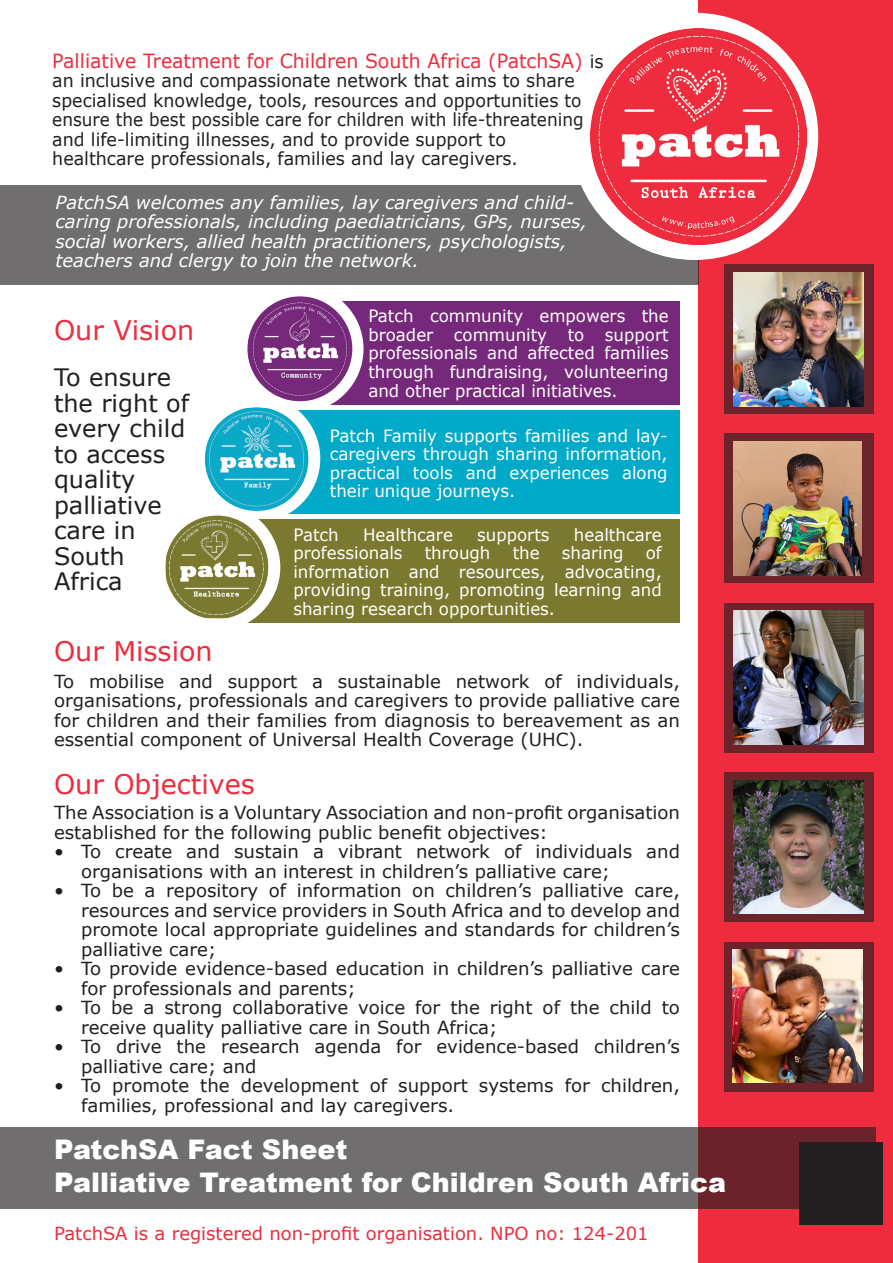
<style>
.page{position:relative;width:893px;height:1263px;background:#fff}
.page>*{position:absolute;margin:0;border:0;box-sizing:border-box;transform-origin:0 0}
.t1{font:900 27px "Arial";color:#fff}
.t2{font:27px "Verdana";color:#ee2c3e}
.t3{font:24px/25.5px "Verdana";color:#231f20}
.t4{font:19.5px "Verdana";color:#ee2c3e}
.t5{font:18px/19.5px "Verdana";color:#231f20}
.t6{font:italic 18px/19.5px "Verdana";color:#fff}
.t7{font:18px "Verdana";color:#ee2c3e}
.t8{font:16.95px/18.6px "Verdana";color:#fff;text-align:justify}
.s1{font-size:18px;color:#231f20}
</style>
<div class="page">
<div style="left:698px;top:0;width:195px;height:1263px;background:#ee2c3e"></div>
<div style="left:0;top:185px;width:698px;height:100px;background:#706e6e"></div>
<svg style="left:0;top:1127px;width:875px;height:82px;background:#6f6364"></svg>
<div style="left:724px;top:265px;width:149px;height:149px;background:linear-gradient(to right,#6c232a,#6c232a)"></div>
<img style="left:734px;top:273px;width:129px;height:133px">
<div style="left:724px;top:603px;width:149px;height:149px;background:linear-gradient(to right,#6c232a,#6c232a)"></div>
<img style="left:734px;top:611px;width:129px;height:133px">
<div style="left:724px;top:434px;width:149px;height:149px;background:linear-gradient(to right,#6c232a,#6c232a)"></div>
<img style="left:734px;top:442px;width:128px;height:133px">
<div style="left:724px;top:772px;width:149px;height:150px;background:#6c232a"></div>
<img style="left:734px;top:780px;width:129px;height:134px">
<svg style="left:724px;top:942px;width:149px;height:149px;background:#722b30"></svg>
<img style="left:733px;top:949px;width:129px;height:133px">
<div style="left:330px;top:301px;width:350px;height:103px;background:#76297a"></div>
<div style="left:236px;top:285px;width:128px;height:127px;background:#fff;border-radius:50%"></div>
<img style="left:250px;top:299px;width:101px;height:101px">
<div style="left:287px;top:411px;width:393px;height:103px;background:#00aac8"></div>
<div style="left:193px;top:395px;width:127px;height:127px;background:#fff;border-radius:50%"></div>
<img style="left:206px;top:408px;width:102px;height:102px">
<div style="left:247px;top:519px;width:433px;height:103px;background:#7b7930"></div>
<div style="left:153px;top:503px;width:127px;height:128px;background:#fff;border-radius:50%"></div>
<img style="left:166px;top:516px;width:102px;height:102px">
<div style="left:247px;top:296px;width:105px;height:105px;border:3px solid #77297a;border-radius:50%"></div>
<div style="left:799px;top:1142px;width:84px;height:82px;background:#231f20"></div>
<div style="left:571px;top:13px;width:247px;height:247px;background:#fff;border-radius:50%"></div>
<img style="left:590px;top:28px;width:216px;height:216px">
<p class="t4" style="left:52px;top:47px;width:553px">Palliative Treatment for Children South Africa (PatchSA) <span class="s1">is</span></p>
<p class="t5" style="left:52px;top:71px;width:533px">an inclusive and compassionate network that aims to share specialised knowledge, tools, resources and opportunities to ensure the best possible care for children with life-threatening and life-limiting illnesses, and to provide support to healthcare professionals, families and lay caregivers.</p>
<p class="t6" style="left:56px;top:192px;width:533px">PatchSA welcomes any families, lay caregivers and child&shy;caring professionals, including paediatricians, GPs, nurses, social workers, allied health practitioners, psychologists, teachers and clergy to join the network.</p>
<p class="t8" style="left:368px;top:307px;width:302px">Patch community empowers the broader community to support professionals and affected families through fundraising, volunteering and other practical initiatives.</p>
<p class="t8" style="left:330px;top:426px;width:339px">Patch Family supports families and lay&shy;caregivers through sharing information, practical tools and experiences along their unique journeys.</p>
<p class="t8" style="left:293px;top:525px;width:47px">Patch</p>
<p class="t8" style="left:363px;top:525px;width:91px">Healthcare</p>
<p class="t8" style="left:477px;top:525px;width:74px">supports</p>
<p class="t8" style="left:574px;top:525px;width:89px">healthcare</p>
<p class="t8" style="left:293px;top:543px;width:111px">professionals</p>
<p class="t8" style="left:425px;top:543px;width:67px">through</p>
<p class="t8" style="left:513px;top:543px;width:29px">the</p>
<p class="t8" style="left:562px;top:543px;width:63px">sharing</p>
<p class="t2" style="left:54px;top:311px;width:142px">Our Vision</p>
<p class="t3" style="left:54px;top:364px;width:137px">To ensure the right of every child to access quality palliative care in<br>South</p>
<p class="t3" style="left:54px;top:568px;width:70px">Africa</p>
<p class="t8" style="left:293px;top:543px;width:370px;text-indent:352px">of information and resources, advocating, providing training, promoting learning and sharing research opportunities.</p>
<p class="t2" style="left:54px;top:632px;width:160px">Our Mission</p>
<p class="t5" style="left:54px;top:671px;width:628px;text-align:justify">To mobilise and support a sustainable network of individuals, organisations, professionals and caregivers to provide palliative care for children and their families from diagnosis to bereavement as an essential component of Universal Health Coverage (UHC).</p>
<p class="t2" style="left:54px;top:765px;width:202px">Our Objectives</p>
<p class="t5" style="left:54px;top:803px;width:628px">The Association is a Voluntary Association and non-profit organisation established for the following public benefit objectives:</p>
<p class="t5" style="left:81px;top:842px;width:600px;text-indent:-27px">• To create and sustain a vibrant network of individuals and organisations with an interest in children’s palliative care;</p>
<p class="t5" style="left:81px;top:881px;width:601px;text-align:justify;text-indent:-27px">• To be a repository of information on children’s palliative care, resources and service providers in South Africa and to develop and promote local appropriate guidelines and standards for children’s palliative care;</p>
<p class="t5" style="left:81px;top:959px;width:601px;text-indent:-27px">• To provide evidence-based education in children’s palliative care for professionals and parents;</p>
<p class="t5" style="left:81px;top:998px;width:600px;text-indent:-27px">• To be a strong collaborative voice for the right of the child to receive quality palliative care in South Africa;</p>
<p class="t5" style="left:81px;top:1037px;width:601px;text-indent:-27px">• To drive the research agenda for evidence-based children’s palliative care; and</p>
<p class="t5" style="left:81px;top:1076px;width:600px;text-indent:-27px">• To promote the development of support systems for children, families, professional and lay caregivers.</p>
<p class="t1" style="left:54px;top:1130px;width:295px">PatchSA Fact Sheet</p>
<p class="t1" style="left:54px;top:1162px;width:674px">Palliative Treatment for Children South Africa</p>
<p class="t7" style="left:54px;top:1221px;width:596px">PatchSA is a registered non-profit organisation. NPO no: 124-201</p>
</div>
